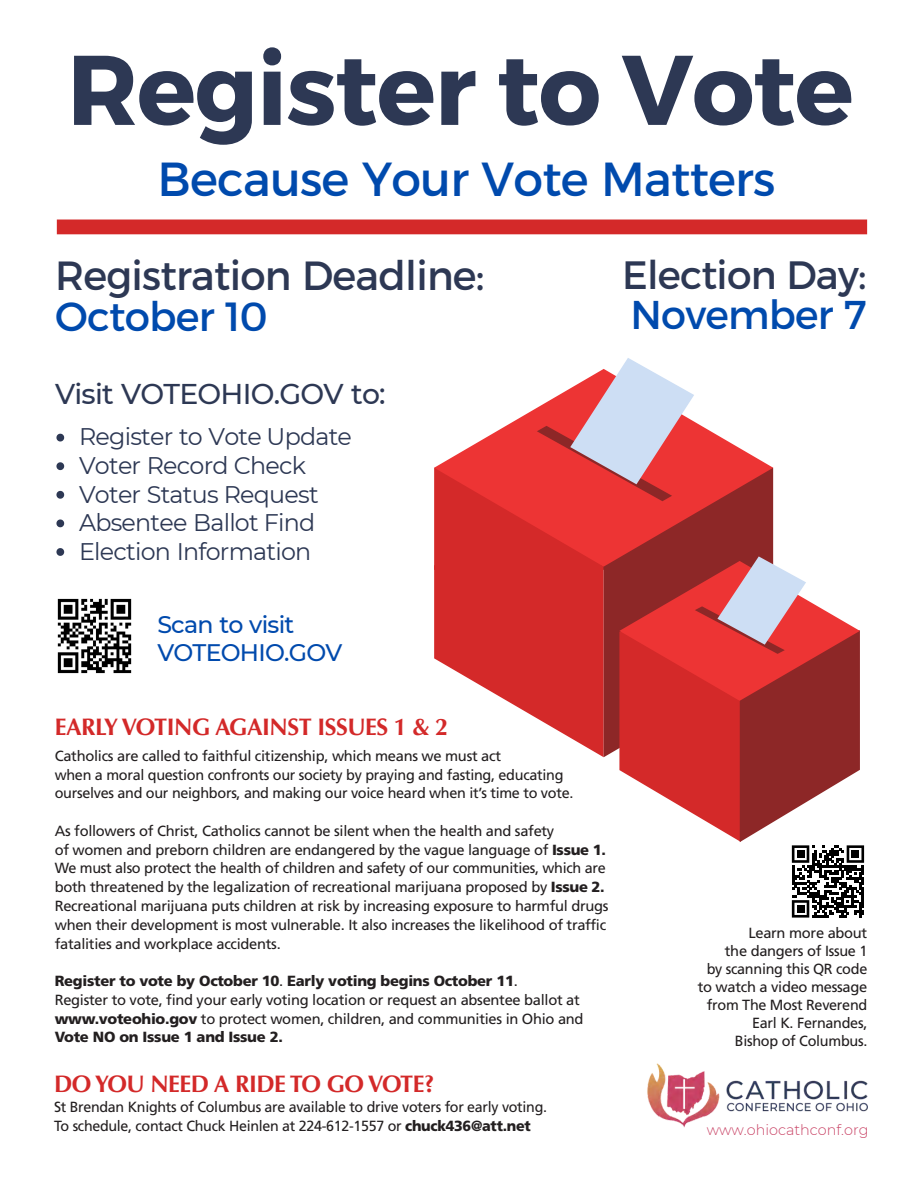
<style>
.page{position:relative;width:918px;height:1188px;background:#fff}
.page>*{position:absolute;margin:0;border:0;box-sizing:border-box;transform-origin:0 0}
.t1{font:700 98.85px "Montserrat";letter-spacing:-.01em;color:#2d3854}
.t2{font:47.7px "Montserrat";letter-spacing:-.015em;color:#004aad}
.t3{font:40.65px/40.7px "Montserrat";letter-spacing:-.02em;color:#2d3854}
.t4{font:40.2px "Montserrat";letter-spacing:-.02em;color:#004aad}
.t5{font:39.45px "Montserrat";letter-spacing:-.02em;color:#2d3854}
.t6{font:500 28.5px "Montserrat";letter-spacing:-.025em;color:#2d3854}
.t7{font:24px/28.8px "Montserrat";letter-spacing:-.03em;color:#2d3854}
.t8{font:700 24px "Optima";letter-spacing:-.02em;color:#d32929}
.t9{font:500 23.85px/28.7px "Montserrat";letter-spacing:-.03em;color:#004aad}
.t10{font:14.7px/18.8px "Frutiger LT Std";letter-spacing:-.02em;color:#231f20}
.t11{font:300 14.55px "Montserrat";color:#c94466}
.s1{color:#004aad}
.s2{font-weight:900}
</style>
<div class="page">
<svg style="left:434px;top:570px;width:163px;height:184px;fill:#d42929"></svg>
<svg style="left:434px;top:408px;width:339px;height:157px"></svg>
<svg style="left:537px;top:358px;width:157px;height:143px"></svg>
<div style="left:434px;top:565px;width:168px;height:5px;background:#d42929"></div>
<div style="left:57px;top:220px;width:810px;height:14px;background:#d42929"></div>
<img style="left:647px;top:1063px;width:220px;height:65px">
<img style="left:57px;top:598px;width:75px;height:76px">
<svg style="left:56px;top:434px;width:8px;height:8px"></svg>
<svg style="left:56px;top:462px;width:8px;height:8px"></svg>
<svg style="left:56px;top:491px;width:8px;height:8px"></svg>
<svg style="left:56px;top:519px;width:8px;height:8px"></svg>
<svg style="left:56px;top:548px;width:8px;height:8px"></svg>
<svg style="left:597px;top:556px;width:267px;height:362px"></svg>
<div style="left:797px;top:850px;width:7px;height:8px;background:#000"></div>
<div style="left:852px;top:850px;width:7px;height:8px;background:#000"></div>
<div style="left:797px;top:905px;width:7px;height:8px;background:#000"></div>
<p class="t1" style="left:67px;top:29px;width:788px">Register to Vote</p>
<p class="t2" style="left:157px;top:150px;width:620px">Because Your Vote Matters</p>
<p class="t3" style="left:55px;top:255px;width:431px">Registration Deadline:<br><span class="s1">October 10</span></p>
<p class="t6" style="left:55px;top:374px;width:332px">Visit VOTEOHIO.GOV to:</p>
<p class="t7" style="left:79px;top:421px;width:274px">Register to Vote Update<br>Voter Record Check<br>Voter Status Request<br>Absentee Ballot Find<br>Election Information</p>
<p class="t9" style="left:157px;top:609px;width:186px">Scan to visit<br>VOTEOHIO.GOV</p>
<p class="t5" style="left:622px;top:251px;width:246px">Election Day:</p>
<p class="t4" style="left:631px;top:290px;width:238px">November 7</p>
<p class="t8" style="left:55px;top:713px;width:395px">EARLY VOTING AGAINST ISSUES 1 &amp; 2</p>
<p class="t10" style="left:55px;top:747px;width:520px">Catholics are called to faithful citizenship, which means we must act<br>when a moral question confronts our society by praying and fasting, educating ourselves and our neighbors, and making our voice heard when it’s time to vote.</p>
<p class="t10" style="left:55px;top:822px;width:555px">As followers of Christ, Catholics cannot be silent when the health and safety<br>of women and preborn children are endangered by the vague language of <span class="s2">Issue 1.<br></span>We must also protect the health of children and safety of our communities, which are both threatened by the legalization of recreational marijuana proposed by <span class="s2">Issue 2.<br></span>Recreational marijuana puts children at risk by increasing exposure to harmful drugs when their development is most vulnerable. It also increases the likelihood of traffic fatalities and workplace accidents.</p>
<p class="t10" style="left:55px;top:972px;width:530px"><span class="s2">Register to vote by October 10</span>. <span class="s2">Early voting begins October 11</span>.<br>Register to vote, find your early voting location or request an absentee ballot at <span class="s2">www.voteohio.gov</span> to protect women, children, and communities in Ohio and <span class="s2">Vote NO on Issue 1 and Issue 2.</span></p>
<p class="t8" style="left:54px;top:1070px;width:382px">DO YOU NEED A RIDE TO GO VOTE?</p>
<p class="t10" style="left:54px;top:1097px;width:495px;line-height:19.5px">St Brendan Knights of Columbus are available to drive voters for early voting.<br>To schedule, contact Chuck Heinlen at 224-612-1557 or <span class="s2">chuck436@att.net</span></p>
<p class="t10" style="left:698px;top:924px;width:171px;line-height:18px;text-align:right">Learn more about<br>the dangers of Issue 1<br>by scanning this QR code to watch a video message from The Most Reverend<br>Earl K. Fernandes,<br>Bishop of Columbus.</p>
<p class="t11" style="left:707px;top:1120px;width:163px">www.ohiocathconf.org</p>
</div>
